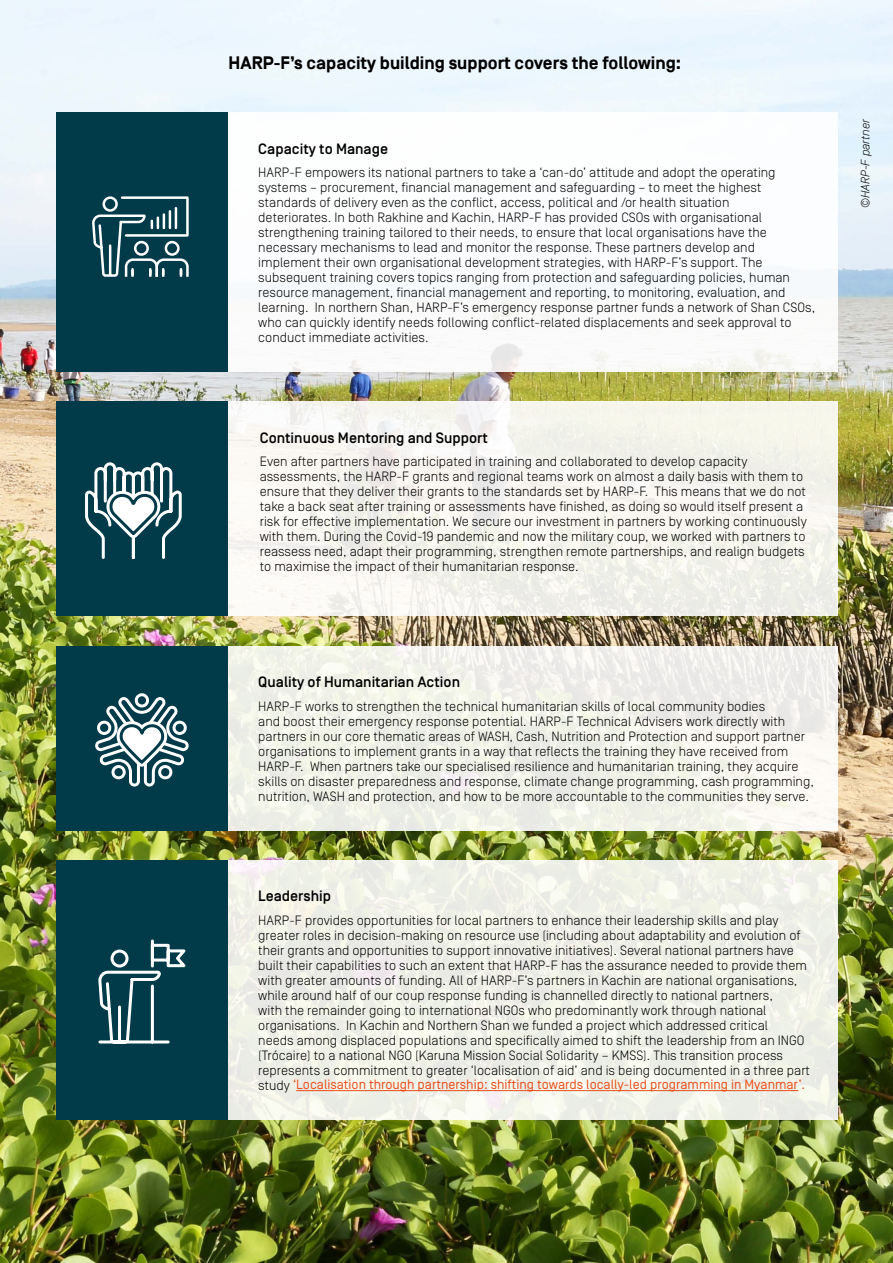
<style>
.page{position:relative;width:893px;height:1263px;background:#fff}
.page>*{position:absolute;margin:0;border:0;box-sizing:border-box;transform-origin:0 0}
.t1{font:700 18px "Simplon BP";color:#000}
.t2{font:500 15px "Simplon BP";color:#000}
.t3{font:300 13.5px/15px "Simplon BP";color:#000}
.t4{font:13.5px "Simplon BP Regular";color:#e94e1b}
.t5{font:italic 300 12px "Simplon BP";color:#000}
.s1{font-family:"Simplon BP";font-weight:300;color:#000}
</style>
<div class="page">
<img style="left:0;top:0;width:893px;height:1263px">
<div style="left:56px;top:113px;width:172px;height:259px;background:#013a49"></div>
<div style="left:229px;top:113px;width:609px;height:259px;background:#fff"></div>
<svg style="left:92px;top:196px;width:97px;height:81px"></svg>
<hr style="left:175px;top:208px;width:2px;height:20px;background:#fff">
<div style="left:56px;top:402px;width:172px;height:214px;background:#013a49"></div>
<div style="left:228px;top:402px;width:610px;height:214px;background:linear-gradient(to right,#f9f6f4,#f2f2ea)"></div>
<svg style="left:85px;top:462px;width:97px;height:97px"></svg>
<div style="left:56px;top:646px;width:172px;height:184px;background:#013a49"></div>
<div style="left:228px;top:646px;width:610px;height:184px;background:linear-gradient(to right,#eff2e7,#f4f2ef)"></div>
<svg style="left:95px;top:693px;width:94px;height:93px"></svg>
<div style="left:56px;top:860px;width:172px;height:259px;background:#013a49"></div>
<div style="left:229px;top:860px;width:609px;height:259px;background:linear-gradient(to right,#f0f0e9,#f0f1e8)"></div>
<svg style="left:98px;top:939px;width:87px;height:104px"></svg>
<hr style="left:296px;top:1090px;width:502px;height:1px;background:#e94e1b">
<h1 class="t1" style="left:229px;top:52px;width:454px">HARP-F’s capacity building support covers the following:</h1>
<p class="t2" style="left:258px;top:140px;width:131px">Capacity to Manage</p>
<p class="t3" style="left:258px;top:165px;width:558px">HARP-F empowers its national partners to take a ‘can-do’ attitude and adopt the operating systems – procurement, financial management and safeguarding – to meet the highest standards of delivery even as the conflict, access, political and /or health situation<br>deteriorates. In both Rakhine and Kachin, HARP-F has provided CSOs with organisational strengthening training tailored to their needs, to ensure that local organisations have the necessary mechanisms to lead and monitor the response. These partners develop and implement their own organisational development strategies, with HARP-F’s support. The subsequent training covers topics ranging from protection and safeguarding policies, human resource management, financial management and reporting, to monitoring, evaluation, and learning. In northern Shan, HARP-F’s emergency response partner funds a network of Shan CSOs, who can quickly identify needs following conflict-related displacements and seek approval to conduct immediate activities.</p>
<p class="t2" style="left:260px;top:429px;width:230px">Continuous Mentoring and Support</p>
<p class="t3" style="left:260px;top:454px;width:549px">Even after partners have participated in training and collaborated to develop capacity assessments, the HARP-F grants and regional teams work on almost a daily basis with them to ensure that they deliver their grants to the standards set by HARP-F. This means that we do not take a back seat after training or assessments have finished, as doing so would itself present a risk for effective implementation. We secure our investment in partners by working continuously with them. During the Covid-19 pandemic and now the military coup, we worked with partners to reassess need, adapt their programming, strengthen remote partnerships, and realign budgets to maximise the impact of their humanitarian response.</p>
<p class="t2" style="left:258px;top:673px;width:203px">Quality of Humanitarian Action</p>
<p class="t3" style="left:258px;top:698px;width:557px">HARP-F works to strengthen the technical humanitarian skills of local community bodies<br>and boost their emergency response potential. HARP-F Technical Advisers work directly with partners in our core thematic areas of WASH, Cash, Nutrition and Protection and support partner organisations to implement grants in a way that reflects the training they have received from HARP-F. When partners take our specialised resilience and humanitarian training, they acquire skills on disaster preparedness and response, climate change programming, cash programming, nutrition, WASH and protection, and how to be more accountable to the communities they serve.</p>
<p class="t2" style="left:258px;top:887px;width:74px">Leadership</p>
<p class="t3" style="left:258px;top:912px;width:553px">HARP-F provides opportunities for local partners to enhance their leadership skills and play greater roles in decision-making on resource use (including about adaptability and evolution of their grants and opportunities to support innovative initiatives). Several national partners have built their capabilities to such an extent that HARP-F has the assurance needed to provide them with greater amounts of funding. All of HARP-F’s partners in Kachin are national organisations, while around half of our coup response funding is channelled directly to national partners,<br>with the remainder going to international NGOs who predominantly work through national organisations. In Kachin and Northern Shan we funded a project which addressed critical<br>needs among displaced populations and specifically aimed to shift the leadership from an INGO (Trócaire) to a national NGO (Karuna Mission Social Solidarity – KMSS). This transition process represents a commitment to greater ‘localisation of aid’ and is being documented in a three part</p>
<p class="t4" style="left:258px;top:1077px;width:548px"><span class="s1">study</span> ‘Localisation through partnership: shifting towards locally-led programming in Myanmar’.</p>
<p class="t5" style="left:858px;top:208px;width:91px;rotate:-90deg">©HARP-F partner</p>
</div>
